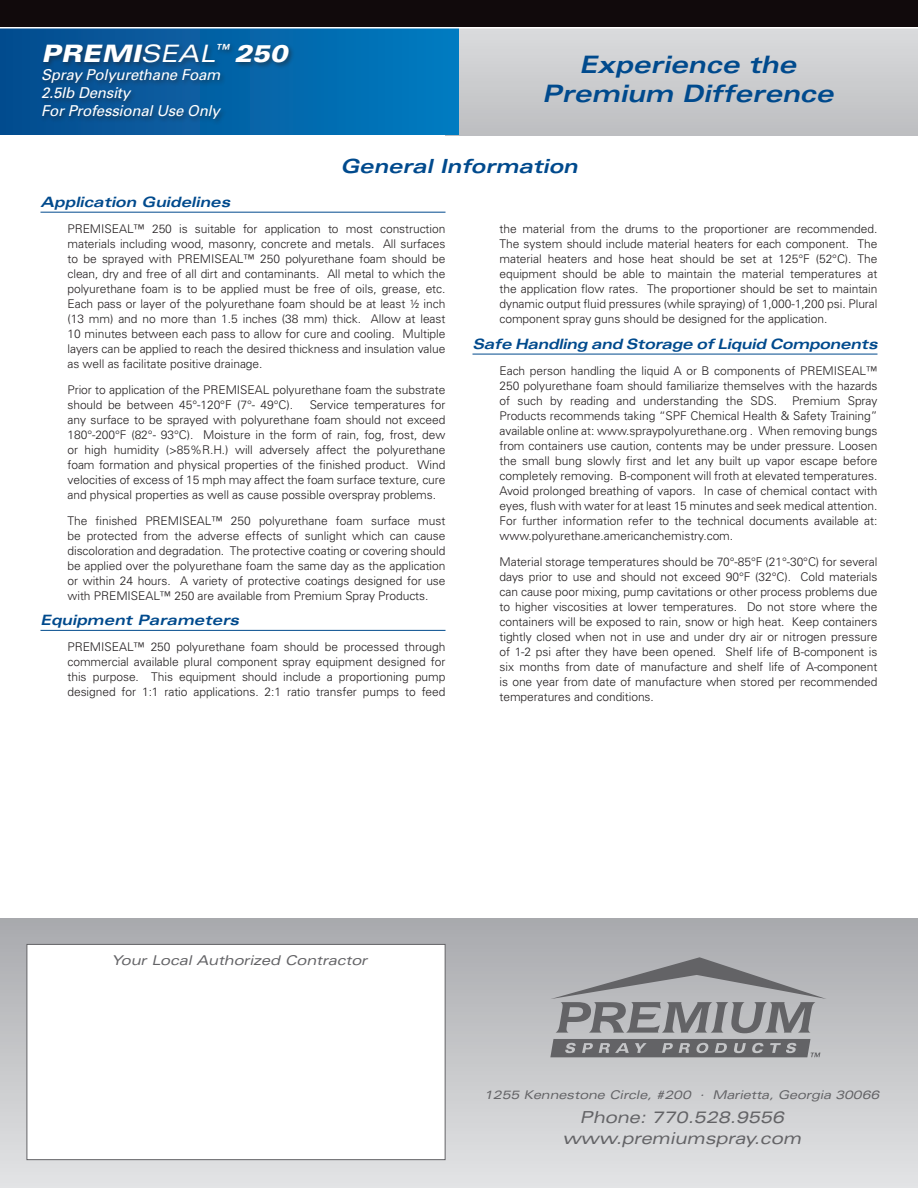
<style>
.page{position:relative;width:918px;height:1188px;background:#fff}
.page>*{position:absolute;margin:0;border:0;box-sizing:border-box;transform-origin:0 0}
.t1{font:italic 700 expanded 24px "Univers";color:#004a8d}
.t2{font:italic 900 expanded 24px "Univers";color:#fff}
.t3{font:italic 700 expanded 19.5px "Univers";color:#004a8d}
.t4{font:italic expanded 16.5px "Univers";letter-spacing:-.01em;color:#636366}
.t5{font:italic 15px "Univers";letter-spacing:-.015em;color:#fff}
.t6{font:italic 700 expanded 14.25px "Univers";letter-spacing:-.015em;color:#004a8d}
.t7{font:italic expanded 13.5px "Univers";letter-spacing:-.01em;color:#636366}
.t8{font:300 12px/15px "Univers";letter-spacing:-.005em;color:#231f20;text-align:justify}
.t9{font:italic expanded 12px "Univers";letter-spacing:-.01em;color:#636366}
.s1{font-weight:400}
</style>
<div class="page">
<svg style="left:446px;top:29px;width:472px;height:107px"></svg>
<div style="left:0;top:0;width:918px;height:27px;background:#110a0c"></div>
<div style="left:0;top:27px;width:459px;height:108px;background:linear-gradient(to right,#084a8d,#007bc0)"></div>
<div style="left:40px;top:42px;width:255px;height:83px;background:#231f20;opacity:.5"></div>
<div style="left:0;top:918px;width:918px;height:270px;background:linear-gradient(to bottom,#a8a9ad,#e2e3e5)"></div>
<svg style="left:550px;top:957px;width:277px;height:76px"></svg>
<svg style="left:550px;top:1039px;width:270px;height:18px"></svg>
<div style="left:27px;top:944px;width:419px;height:216px;background:#fff;border:1px solid #636366"></div>
<hr style="left:40px;top:212px;width:406px;height:1px;background:#004a8d">
<hr style="left:40px;top:630px;width:406px;height:1px;background:#004a8d">
<hr style="left:472px;top:354px;width:405px;height:1px;background:#004a8d">
<hr style="left:0;top:27px;width:918px;height:2px;background:#fff">
<p class="t2" style="left:41px;top:40px;width:248px">PREMI<span class="s1">SEAL</span><sup>™</sup> 250</p>
<p class="t5" style="left:41px;top:66px;width:181px">Spray Polyurethane Foam</p>
<p class="t5" style="left:41px;top:84px;width:90px">2.5lb Density</p>
<p class="t5" style="left:41px;top:102px;width:180px">For Professional Use Only</p>
<p class="t1" style="left:579px;top:51px;width:218px">Experience the</p>
<p class="t1" style="left:542px;top:80px;width:293px">Premium Difference</p>
<p class="t3" style="left:340px;top:155px;width:239px">General Information</p>
<p class="t6" style="left:40px;top:194px;width:191px">Application Guidelines</p>
<p class="t8" style="left:68px;top:221px;width:380px">PREMISEAL™ 250 is suitable for application to most construction materials including wood, masonry, concrete and metals. All surfaces to be sprayed with PREMISEAL™ 250 polyurethane foam should be clean, dry and free of all dirt and contaminants. All metal to which the polyurethane foam is to be applied must be free of oils, grease, etc.<br>Each pass or layer of the polyurethane foam should be at least ½ inch (13 mm) and no more than 1.5 inches (38 mm) thick. Allow at least 10 minutes between each pass to allow for cure and cooling. Multiple layers can be applied to reach the desired thickness and insulation value as well as facilitate positive drainage.</p>
<p class="t8" style="left:68px;top:382px;width:379px">Prior to application of the PREMISEAL polyurethane foam the substrate should be between 45°-120°F (7°- 49°C).</p>
<p class="t8" style="left:68px;top:397px;width:380px;text-indent:242px">Service temperatures for any surface to be sprayed with polyurethane foam should not exceed 180°-200°F (82°- 93°C). Moisture in the form of rain, fog, frost, dew or high humidity (&gt;85%R.H.) will adversely affect the polyurethane foam formation and physical properties of the finished product. Wind velocities of excess of 15 mph may affect the foam surface texture, cure and physical properties as well as cause possible overspray problems.</p>
<p class="t8" style="left:68px;top:512px;width:380px">The finished PREMISEAL™ 250 polyurethane foam surface must be protected from the adverse effects of sunlight which can cause discoloration and degradation. The protective coating or covering should be applied over the polyurethane foam the same day as the application or within 24 hours. A variety of protective coatings designed for use with PREMISEAL™ 250 are available from Premium Spray Products.</p>
<p class="t6" style="left:40px;top:612px;width:200px">Equipment Parameters</p>
<p class="t8" style="left:68px;top:639px;width:380px">PREMISEAL™ 250 polyurethane foam should be processed through commercial available plural component spray equipment designed for this purpose. This equipment should include a proportioning pump designed for 1:1 ratio applications. 2:1 ratio transfer pumps to feed</p>
<p class="t8" style="left:499px;top:221px;width:380px">the material from the drums to the proportioner are recommended.<br>The system should include material heaters for each component. The material heaters and hose heat should be set at 125°F (52°C). The equipment should be able to maintain the material temperatures at the application flow rates. The proportioner should be set to maintain dynamic output fluid pressures (while spraying) of 1,000-1,200 psi. Plural component spray guns should be designed for the application.</p>
<p class="t6" style="left:472px;top:336px;width:407px">Safe Handling and Storage of Liquid Components</p>
<p class="t8" style="left:499px;top:363px;width:380px">Each person handling the liquid A or B components of PREMISEAL™ 250 polyurethane foam should familiarize themselves with the hazards of such by reading and understanding the SDS. Premium Spray Products recommends taking “SPF Chemical Health &amp; Safety Training” available online at: www.spraypolyurethane.org . When removing bungs from containers use caution, contents may be under pressure. Loosen the small bung slowly first and let any built up vapor escape before completely removing. B-component will froth at elevated temperatures.<br>Avoid prolonged breathing of vapors. In case of chemical contact with eyes, flush with water for at least 15 minutes and seek medical attention.<br>For further information refer to the technical documents available at: www.polyurethane.americanchemistry.com.</p>
<p class="t8" style="left:499px;top:554px;width:380px">Material storage temperatures should be 70°-85°F (21°-30°C) for several days prior to use and should not exceed 90°F (32°C). Cold materials can cause poor mixing, pump cavitations or other process problems due to higher viscosities at lower temperatures. Do not store where the containers will be exposed to rain, snow or high heat. Keep containers tightly closed when not in use and under dry air or nitrogen pressure of 1-2 psi after they have been opened. Shelf life of B-component is six months from date of manufacture and shelf life of A-component is one year from date of manufacture when stored per recommended temperatures and conditions.</p>
<p class="t7" style="left:112px;top:952px;width:257px">Your Local Authorized Contractor</p>
<p class="t9" style="left:484px;top:1088px;width:397px">1255 Kennestone Circle, #200 · Marietta, Georgia 30066</p>
<p class="t4" style="left:579px;top:1108px;width:206px">Phone: 770.528.9556</p>
<p class="t4" style="left:562px;top:1129px;width:240px">www.premiumspray.com</p>
</div>
